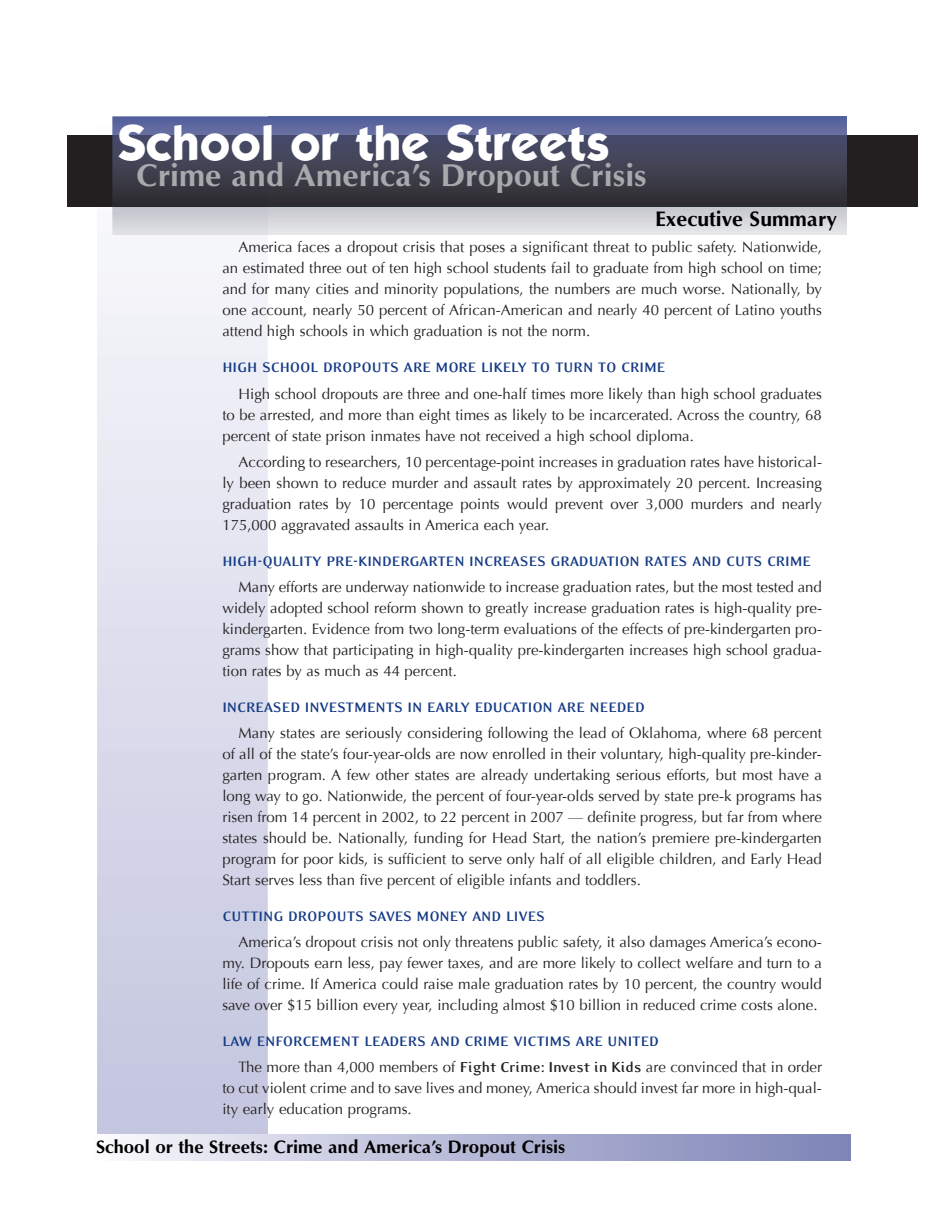
<style>
.page{position:relative;width:945px;height:1215px;background:#fff}
.page>*{position:absolute;margin:0;border:0;box-sizing:border-box;transform-origin:0 0}
.t1{font:700 49.5px "Cabal T";color:#fff}
.t2{font:700 31.5px "Athena T";color:#a8a9ad}
.t3{font:700 21px "Athena T";color:#000}
.t4{font:700 18px "Athena T";color:#000}
.t5{font:700 15.75px "Eidetic Modern";letter-spacing:-.015em;color:#143a85}
.t6{font:15px/21px "Optima";color:#231f20;text-align:justify}
.s1{font-size:21px}
.s2{font-family:"Eidetic Modern";font-weight:700;font-size:16.5px}
</style>
<div class="page">
<div style="left:94px;top:1134px;width:756px;height:27px;background:linear-gradient(to right,#f7f7fb,#7a80b4)"></div>
<img style="left:97px;top:116px;width:171px;height:1018px">
<div style="left:68px;top:135px;width:850px;height:71px;background:#231f20"></div>
<img style="left:113px;top:116px;width:733px;height:118px">
<h1 class="t1" style="left:117px;top:126px;width:494px">School or the Streets</h1>
<h2 class="t2" style="left:136px;top:162px;width:512px">Crime and America’s Dropout Crisis</h2>
<h3 class="t3" style="left:656px;top:211px;width:183px">Executive Summary</h3>
<p class="t6" style="left:222px;top:237px;width:601px;text-indent:16px">America faces a dropout crisis that poses a significant threat to public safety. Nationwide, an estimated three out of ten high school students fail to graduate from high school on time; and for many cities and minority populations, the numbers are much worse. Nationally, by one account, nearly 50 percent of African-American and nearly 40 percent of Latino youths attend high schools in which graduation is not the norm.</p>
<p class="t5" style="left:222px;top:357px;width:445px">HIGH SCHOOL DROPOUTS ARE MORE LIKELY TO TURN TO CRIME</p>
<p class="t6" style="left:222px;top:383px;width:601px;text-indent:16px">High school dropouts are three and one-half times more likely than high school graduates to be arrested, and more than eight times as likely to be incarcerated. Across the country, 68 percent of state prison inmates have not received a high school diploma.</p>
<p class="t6" style="left:222px;top:452px;width:601px;text-indent:16px">According to researchers, 10 percentage-point increases in graduation rates have historical&shy;ly been shown to reduce murder and assault rates by approximately 20 percent. Increasing graduation rates by 10 percentage points would prevent over 3,000 murders and nearly 175,000 aggravated assaults in America each year.</p>
<p class="t5" style="left:222px;top:551px;width:590px">HIGH<span class="s1">-</span>QUALITY PRE<span class="s1">-</span>KINDERGARTEN INCREASES GRADUATION RATES AND CUTS CRIME</p>
<p class="t6" style="left:222px;top:577px;width:601px;text-indent:16px">Many efforts are underway nationwide to increase graduation rates, but the most tested and widely adopted school reform shown to greatly increase graduation rates is high-quality pre&shy;kindergarten. Evidence from two long-term evaluations of the effects of pre-kindergarten pro&shy;grams show that participating in high-quality pre-kindergarten increases high school gradua&shy;tion rates by as much as 44 percent.</p>
<p class="t5" style="left:222px;top:697px;width:424px">INCREASED INVESTMENTS IN EARLY EDUCATION ARE NEEDED</p>
<p class="t6" style="left:222px;top:723px;width:601px;text-indent:16px">Many states are seriously considering following the lead of Oklahoma, where 68 percent of all of the state’s four-year-olds are now enrolled in their voluntary, high-quality pre-kinder&shy;garten program. A few other states are already undertaking serious efforts, but most have a long way to go. Nationwide, the percent of four-year-olds served by state pre-k programs has risen from 14 percent in 2002, to 22 percent in 2007 — definite progress, but far from where states should be. Nationally, funding for Head Start, the nation’s premiere pre-kindergarten program for poor kids, is sufficient to serve only half of all eligible children, and Early Head Start serves less than five percent of eligible infants and toddlers.</p>
<p class="t5" style="left:222px;top:906px;width:324px">CUTTING DROPOUTS SAVES MONEY AND LIVES</p>
<p class="t6" style="left:222px;top:932px;width:601px;text-indent:16px">America’s dropout crisis not only threatens public safety, it also damages America’s econo&shy;my. Dropouts earn less, pay fewer taxes, and are more likely to collect welfare and turn to a life of crime. If America could raise male graduation rates by 10 percent, the country would save over $15 billion every year, including almost $10 billion in reduced crime costs alone.</p>
<p class="t5" style="left:222px;top:1031px;width:438px">LAW ENFORCEMENT LEADERS AND CRIME VICTIMS ARE UNITED</p>
<p class="t6" style="left:222px;top:1057px;width:601px;text-indent:16px">The more than 4,000 members of <span class="s2">Fight Crime: Invest in Kids</span> are convinced that in order to cut violent crime and to save lives and money, America should invest far more in high-qual&shy;ity early education programs.</p>
<p class="t4" style="left:96px;top:1140px;width:471px">School or the Streets: Crime and America’s Dropout Crisis</p>
</div>
